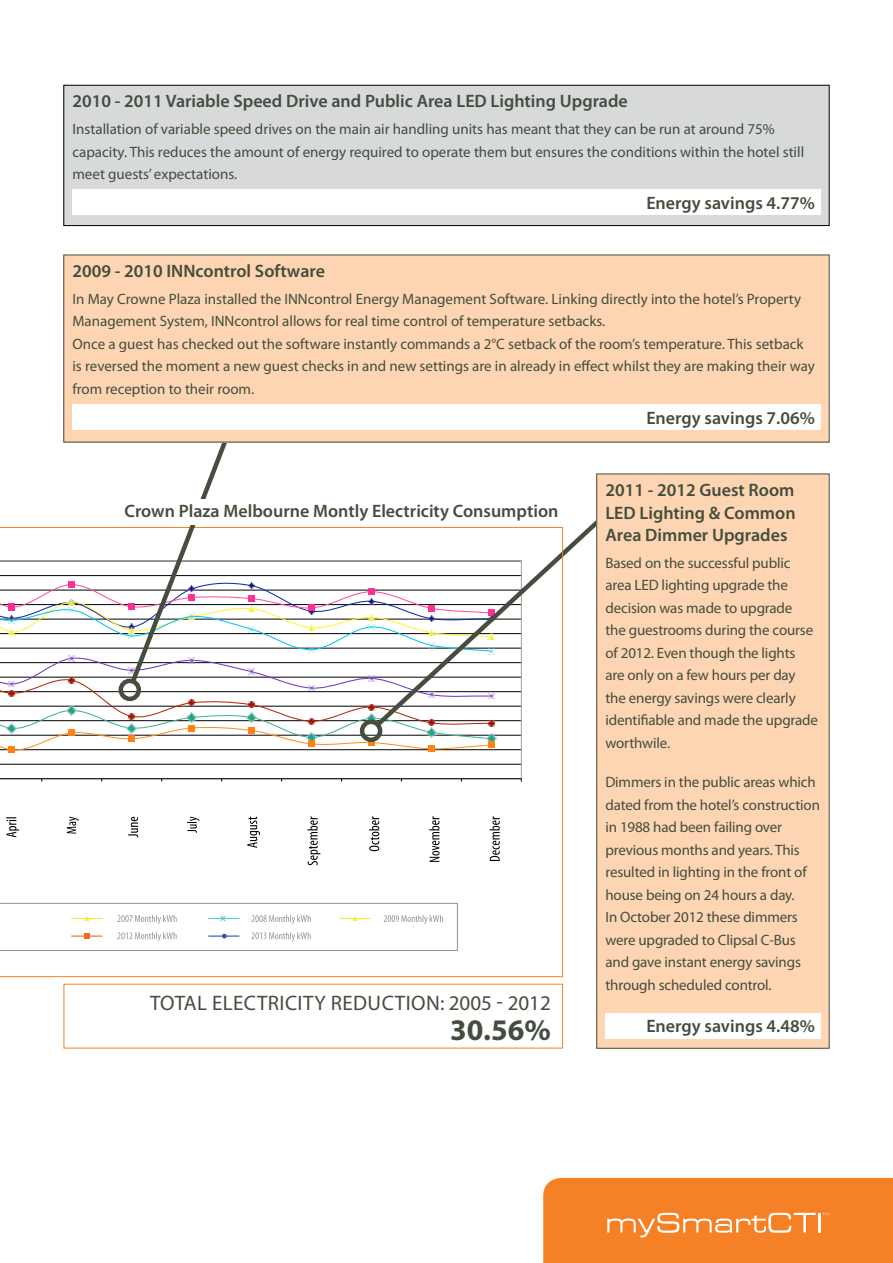
<style>
.page{position:relative;width:893px;height:1263px;background:#fff}
.page>*{position:absolute;margin:0;border:0;box-sizing:border-box;transform-origin:0 0}
.t1{font:700 30px "Myriad Pro";color:#444d3e}
.t2{font:21px "Myriad Pro";letter-spacing:.02em;color:#444d3e}
.t3{font:600 18px/22.5px "Myriad Pro";color:#444d3e;text-align:justify}
.t4{font:15px/22.5px "Myriad Pro";letter-spacing:-.005em;color:#444d3e}
</style>
<div class="page">
<svg style="left:563px;top:515px;width:34px;height:216px"></svg>
<svg style="left:543px;top:1178px;width:350px;height:85px;background:#f5852e"></svg>
<svg style="left:0;top:527px;width:563px;height:450px"></svg>
<svg style="left:6px;top:817px;width:13px;height:20px"></svg>
<svg style="left:67px;top:816px;width:12px;height:18px"></svg>
<svg style="left:128px;top:817px;width:10px;height:20px"></svg>
<svg style="left:187px;top:816px;width:13px;height:17px"></svg>
<svg style="left:247px;top:816px;width:13px;height:32px"></svg>
<svg style="left:307px;top:816px;width:13px;height:49px"></svg>
<svg style="left:369px;top:816px;width:10px;height:35px"></svg>
<svg style="left:429px;top:816px;width:11px;height:46px"></svg>
<svg style="left:489px;top:816px;width:11px;height:45px"></svg>
<svg style="left:0;top:903px;width:458px;height:48px"></svg>
<div style="left:597px;top:474px;width:232px;height:574px;background:#fdd5b3"></div>
<div style="left:605px;top:1013px;width:216px;height:25px;background:#fff"></div>
<svg style="left:0;top:435px;width:496px;height:318px"></svg>
<div style="left:119px;top:679px;width:22px;height:22px;border:4px solid #444d3e;border-radius:50%"></div>
<div style="left:64px;top:85px;width:765px;height:141px;background:#d7d9da"></div>
<div style="left:72px;top:189px;width:749px;height:26px;background:#fff"></div>
<div style="left:64px;top:85px;width:765px;height:141px;border:1px solid #000"></div>
<div style="left:64px;top:500px;width:499px;height:25px;background:#fff"></div>
<div style="left:64px;top:255px;width:765px;height:187px;background:#fdd5b3"></div>
<div style="left:72px;top:404px;width:749px;height:26px;background:#fff"></div>
<p class="t3" style="left:72px;top:90px;width:557px">2010 - 2011 Variable Speed Drive and Public Area LED Lighting Upgrade</p>
<p class="t4" style="left:72px;top:118px;width:733px">Installation of variable speed drives on the main air handling units has meant that they can be run at around 75% capacity. This reduces the amount of energy required to operate them but ensures the conditions within the hotel still meet guests’ expectations.</p>
<p class="t3" style="left:646px;top:191px;width:170px">Energy savings 4.77%</p>
<p class="t3" style="left:72px;top:259px;width:254px">2009 - 2010 INNcontrol Software</p>
<p class="t4" style="left:72px;top:287px;width:744px">In May Crowne Plaza installed the INNcontrol Energy Management Software. Linking directly into the hotel’s Property Management System, INNcontrol allows for real time control of temperature setbacks.<br>Once a guest has checked out the software instantly commands a 2°C setback of the room’s temperature. This setback is reversed the moment a new guest checks in and new settings are in already in effect whilst they are making their way from reception to their room.</p>
<p class="t3" style="left:646px;top:406px;width:170px">Energy savings 7.06%</p>
<p class="t3" style="left:124px;top:500px;width:435px">Crown Plaza Melbourne Montly Electricity Consumption</p>
<h2 class="t2" style="left:150px;top:990px;width:402px">TOTAL ELECTRICITY REDUCTION: 2005 - 2012</h2>
<h1 class="t1" style="left:450px;top:1011px;width:102px">30.56%</h1>
<p class="t3" style="left:605px;top:478px;width:192px">2011 - 2012 Guest Room LED Lighting &amp; Common Area Dimmer Upgrades</p>
<p class="t4" style="left:605px;top:551px;width:214px">Based on the successful public area LED lighting upgrade the decision was made to upgrade<br>the guestrooms during the course of 2012. Even though the lights are only on a few hours per day the energy savings were clearly identifiable and made the upgrade worthwile.</p>
<p class="t4" style="left:605px;top:771px;width:216px">Dimmers in the public areas which dated from the hotel’s construction in 1988 had been failing over previous months and years. This resulted in lighting in the front of house being on 24 hours a day.<br>In October 2012 these dimmers were upgraded to Clipsal C-Bus and gave instant energy savings through scheduled control.</p>
<p class="t3" style="left:646px;top:1015px;width:170px">Energy savings 4.48%</p>
</div>
